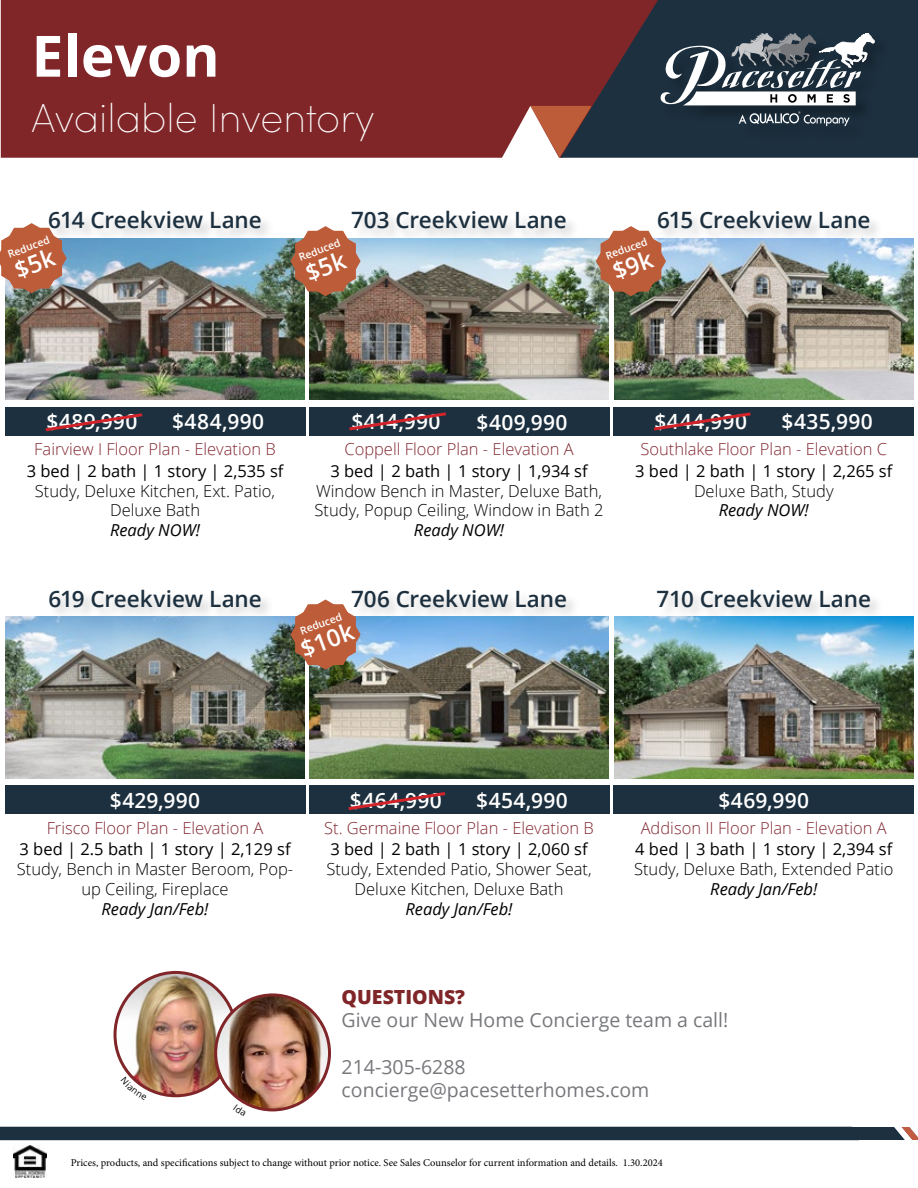
<style>
.page{position:relative;width:918px;height:1188px;background:#fff}
.page>*{position:absolute;margin:0;border:0;box-sizing:border-box;transform-origin:0 0}
.t1{font:700 57px "Open Sans";color:#fff}
.t2{font:200 40.5px "Sofia Pro";color:#fff}
.t3{font:600 24px "Open Sans";color:#fff}
.t4{font:600 22.5px "Open Sans";letter-spacing:-.005em;color:#1d303f}
.t5{font:600 21px "Open Sans";letter-spacing:.02em;color:#fff}
.t6{font:19.5px/23.4px "Open Sans";color:#77787c}
.t7{font:800 19.5px "Open Sans";color:#802628}
.t8{font:300 16.5px/19.8px "Open Sans";color:#000;text-align:center}
.t9{font:300 16.5px "Open Sans";color:#822730}
.t10{font:16.5px "Open Sans";color:#000}
.t11{font:italic 16.5px "Open Sans";color:#000}
.t12{font:10.5px "Minion Pro";color:#000}
.t13{font:600 10.5px "Open Sans";color:#fff}
</style>
<div class="page">
<img style="left:14px;top:1146px;width:33px;height:32px">
<div style="left:0;top:1127px;width:918px;height:13px;background:#1d303f"></div>
<svg style="left:894px;top:1127px;width:24px;height:13px"></svg>
<div style="left:657px;top:210px;width:227px;height:33px;background:#f6f6f6"></div>
<img style="left:614px;top:238px;width:300px;height:162px">
<div style="left:48px;top:210px;width:227px;height:33px;background:#000;opacity:.19"></div>
<img style="left:5px;top:238px;width:300px;height:162px">
<div style="left:351px;top:210px;width:229px;height:33px;background:#f6f6f6"></div>
<img style="left:309px;top:238px;width:300px;height:162px">
<div style="left:309px;top:407px;width:300px;height:29px;background:#1d303f"></div>
<div style="left:657px;top:589px;width:228px;height:33px;background:#000;opacity:.19"></div>
<img style="left:614px;top:617px;width:300px;height:161px">
<div style="left:614px;top:786px;width:300px;height:28px;background:#1d303f"></div>
<div style="left:48px;top:589px;width:227px;height:33px;background:#000;opacity:.19"></div>
<img style="left:5px;top:617px;width:300px;height:161px">
<div style="left:5px;top:786px;width:300px;height:28px;background:#1d303f"></div>
<div style="left:351px;top:589px;width:230px;height:33px;background:#000;opacity:.19"></div>
<img style="left:309px;top:617px;width:300px;height:161px">
<div style="left:5px;top:407px;width:300px;height:29px;background:#1d303f"></div>
<div style="left:614px;top:407px;width:300px;height:29px;background:#1d303f"></div>
<div style="left:309px;top:786px;width:300px;height:28px;background:#1d303f"></div>
<svg style="left:45px;top:413px;width:98px;height:19px"></svg>
<svg style="left:349px;top:412px;width:97px;height:19px"></svg>
<svg style="left:653px;top:412px;width:98px;height:19px"></svg>
<svg style="left:348px;top:792px;width:98px;height:18px"></svg>
<img style="left:115px;top:972px;width:122px;height:124px;border-radius:61px">
<div style="left:114px;top:971px;width:124px;height:126px;border:3px solid #802628;border-radius:50%"></div>
<img style="left:216px;top:995px;width:114px;height:115px;border-radius:57px">
<div style="left:214px;top:993px;width:117px;height:118px;border:3px solid #802628;border-radius:50%"></div>
<svg style="left:290px;top:600px;width:71px;height:70px;background:#b4775d"></svg>
<div style="left:1px;top:0;width:559px;height:158px;background:#802628"></div>
<svg style="left:560px;top:0;width:358px;height:158px;background:#342e3a"></svg>
<svg style="left:501px;top:106px;width:91px;height:52px"></svg>
<div style="left:662px;top:35px;width:230px;height:108px;background:#000;opacity:.26"></div>
<svg style="left:661px;top:33px;width:213px;height:72px"></svg>
<svg style="left:739px;top:111px;width:111px;height:15px;background:#4a5762"></svg>
<svg style="left:0;top:223px;width:67px;height:70px;background:#bf7b62"></svg>
<svg style="left:290px;top:226px;width:71px;height:70px;background:#b3755a"></svg>
<svg style="left:130px;top:1077px;width:17px;height:13px"></svg>
<svg style="left:596px;top:226px;width:70px;height:70px;background:#b7775c"></svg>
<h1 class="t1" style="left:32px;top:16px;width:190px">Elevon</h1>
<h2 class="t2" style="left:32px;top:89px;width:345px">Available Inventory</h2>
<h3 class="t4" style="left:48px;top:204px;width:215px">614 Creekview Lane</h3>
<h3 class="t4" style="left:351px;top:204px;width:217px">703 Creekview Lane</h3>
<h3 class="t4" style="left:657px;top:204px;width:215px">615 Creekview Lane</h3>
<p class="t13" style="left:6px;top:248px;width:45px;rotate:-20deg">Reduced</p>
<p class="t13" style="left:297px;top:251px;width:45px;rotate:-20deg">Reduced</p>
<p class="t13" style="left:604px;top:249px;width:45px;rotate:-20deg">Reduced</p>
<p class="t5" style="left:47px;top:407px;width:92px">$489,990</p>
<p class="t5" style="left:172px;top:407px;width:94px">$484,990</p>
<p class="t5" style="left:351px;top:407px;width:91px">$414,990</p>
<p class="t5" style="left:477px;top:408px;width:93px">$409,990</p>
<p class="t5" style="left:654px;top:407px;width:94px">$444,990</p>
<p class="t5" style="left:782px;top:407px;width:93px">$435,990</p>
<p class="t9" style="left:34px;top:438px;width:243px">Fairview I Floor Plan - Elevation B</p>
<p class="t9" style="left:344px;top:438px;width:231px">Coppell Floor Plan - Elevation A</p>
<p class="t9" style="left:640px;top:438px;width:248px">Southlake Floor Plan - Elevation C</p>
<p class="t10" style="left:27px;top:459px;width:258px">3 bed | 2 bath | 1 story | 2,535 sf</p>
<p class="t8" style="left:35px;top:480px;width:242px">Study, Deluxe Kitchen, Ext. Patio,<br>Deluxe Bath</p>
<p class="t11" style="left:110px;top:519px;width:92px">Ready NOW!</p>
<p class="t10" style="left:330px;top:459px;width:259px">3 bed | 2 bath | 1 story | 1,934 sf</p>
<p class="t8" style="left:315px;top:480px;width:290px;text-align:left">Window Bench in Master, Deluxe Bath,<br>Study, Popup Ceiling, Window in Bath 2</p>
<p class="t11" style="left:414px;top:519px;width:92px">Ready NOW!</p>
<p class="t10" style="left:635px;top:459px;width:259px">3 bed | 2 bath | 1 story | 2,265 sf</p>
<p class="t8" style="left:694px;top:480px;width:141px">Deluxe Bath, Study</p>
<p class="t11" style="left:719px;top:499px;width:92px">Ready NOW!</p>
<h3 class="t4" style="left:48px;top:583px;width:215px">619 Creekview Lane</h3>
<h3 class="t4" style="left:351px;top:583px;width:217px">706 Creekview Lane</h3>
<h3 class="t4" style="left:657px;top:583px;width:216px">710 Creekview Lane</h3>
<p class="t13" style="left:298px;top:624px;width:45px;rotate:-20deg">Reduced</p>
<h3 class="t3" style="left:296px;top:634px;width:56px;rotate:-20deg">$10k</h3>
<p class="t5" style="left:110px;top:786px;width:92px">$429,990</p>
<p class="t5" style="left:350px;top:786px;width:94px">$464,990</p>
<p class="t5" style="left:476px;top:786px;width:93px">$454,990</p>
<p class="t5" style="left:718px;top:786px;width:92px">$469,990</p>
<p class="t9" style="left:47px;top:816px;width:218px">Frisco Floor Plan - Elevation A</p>
<p class="t9" style="left:324px;top:816px;width:271px">St. Germaine Floor Plan - Elevation B</p>
<p class="t9" style="left:641px;top:816px;width:248px">Addison II Floor Plan - Elevation A</p>
<p class="t10" style="left:20px;top:838px;width:273px">3 bed | 2.5 bath | 1 story | 2,129 sf</p>
<p class="t8" style="left:17px;top:859px;width:278px">Study, Bench in Master Beroom, Pop&shy;up Ceiling, Fireplace</p>
<p class="t11" style="left:102px;top:898px;width:109px">Ready Jan/Feb!</p>
<p class="t10" style="left:330px;top:838px;width:259px">3 bed | 2 bath | 1 story | 2,060 sf</p>
<p class="t8" style="left:326px;top:859px;width:267px">Study, Extended Patio, Shower Seat,<br>Deluxe Kitchen, Deluxe Bath</p>
<p class="t11" style="left:406px;top:898px;width:109px">Ready Jan/Feb!</p>
<p class="t10" style="left:635px;top:838px;width:259px">4 bed | 3 bath | 1 story | 2,394 sf</p>
<p class="t8" style="left:634px;top:859px;width:261px">Study, Deluxe Bath, Extended Patio</p>
<p class="t11" style="left:710px;top:878px;width:109px">Ready Jan/Feb!</p>
<p class="t7" style="left:342px;top:982px;width:125px">QUESTIONS?</p>
<p class="t6" style="left:342px;top:1008px;width:388px">Give our New Home Concierge team a call!</p>
<p class="t6" style="left:342px;top:1055px;width:309px">214-305-6288 concierge@pacesetterhomes.com</p>
<p class="t12" style="left:71px;top:1155px;width:594px">Prices, products, and specifications subject to change without prior notice. See Sales Counselor for current information and details. 1.30.2024</p>
</div>
